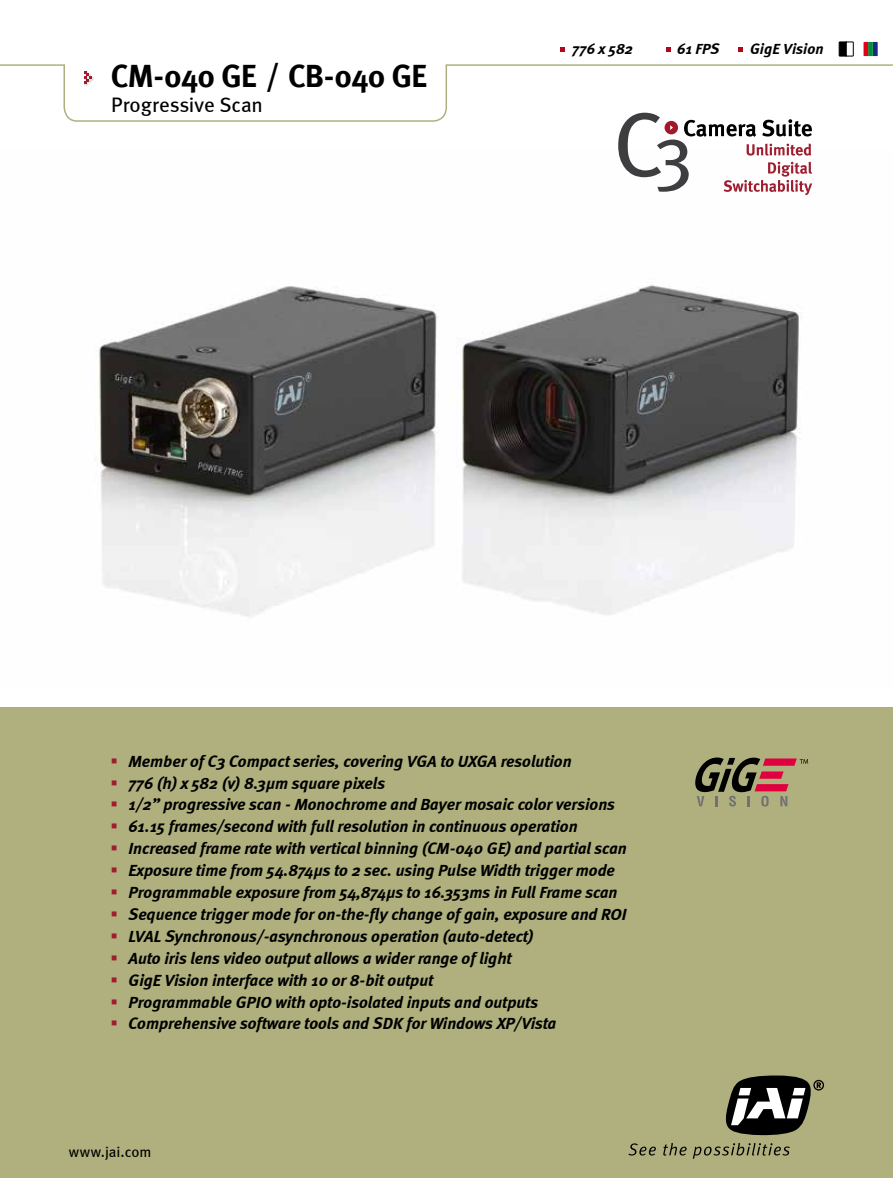
<style>
.page{position:relative;width:893px;height:1178px;background:#fff}
.page>*{position:absolute;margin:0;border:0;box-sizing:border-box;transform-origin:0 0}
.t1{font:31.5px "Meta Bold A";color:#000}
.t2{font:21px "Meta";letter-spacing:-.01em;color:#000}
.t3{font:italic 700 16.5px/21.9px "Meta";color:#000}
.t4{font:italic 700 15px "Meta";letter-spacing:.005em;color:#000}
.t5{font:15px "Meta";color:#000}
</style>
<div class="page">
<div style="left:0;top:707px;width:893px;height:471px;background:#afb07d"></div>
<svg style="left:0;top:64px;width:893px;height:58px"></svg>
<svg style="left:725px;top:1075px;width:99px;height:60px"></svg>
<svg style="left:628px;top:1143px;width:28px;height:12px"></svg>
<svg style="left:663px;top:1143px;width:24px;height:12px"></svg>
<svg style="left:693px;top:1143px;width:97px;height:16px"></svg>
<svg style="left:839px;top:42px;width:14px;height:14px"></svg>
<svg style="left:864px;top:42px;width:14px;height:14px"></svg>
<svg style="left:109px;top:64px;width:217px;height:58px"></svg>
<svg style="left:332px;top:64px;width:98px;height:33px"></svg>
<svg style="left:738px;top:47px;width:5px;height:4px"></svg>
<svg style="left:666px;top:47px;width:5px;height:4px"></svg>
<svg style="left:561px;top:47px;width:4px;height:4px"></svg>
<svg style="left:695px;top:757px;width:113px;height:49px"></svg>
<img style="left:95px;top:195px;width:712px;height:422px">
<svg style="left:618px;top:113px;width:194px;height:82px"></svg>
<h1 class="t1" style="left:111px;top:58px;width:318px">CM-040 GE / CB-040 GE</h1>
<p class="t2" style="left:111px;top:92px;width:153px">Progressive Scan</p>
<p class="t4" style="left:572px;top:40px;width:62px">776 x 582</p>
<p class="t4" style="left:677px;top:40px;width:44px">61 FPS</p>
<p class="t4" style="left:750px;top:40px;width:75px">GigE Vision</p>
<p class="t3" style="left:129px;top:750px;width:500px">Member of C3 Compact series, covering VGA to UXGA resolution<br>776 (h) x 582 (v) 8.3µm square pixels<br>1/2” progressive scan - Monochrome and Bayer mosaic color versions 61.15 frames/second with full resolution in continuous operation Increased frame rate with vertical binning (CM-040 GE) and partial scan Exposure time from 54.874µs to 2 sec. using Pulse Width trigger mode Programmable exposure from 54,874µs to 16.353ms in Full Frame scan Sequence trigger mode for on-the-fly change of gain, exposure and ROI LVAL Synchronous/-asynchronous operation (auto-detect)<br>Auto iris lens video output allows a wider range of light<br>GigE Vision interface with 10 or 8-bit output<br>Programmable GPIO with opto-isolated inputs and outputs Comprehensive software tools and SDK for Windows XP/Vista</p>
<p class="t5" style="left:69px;top:1143px;width:84px">www.jai.com</p>
</div>
